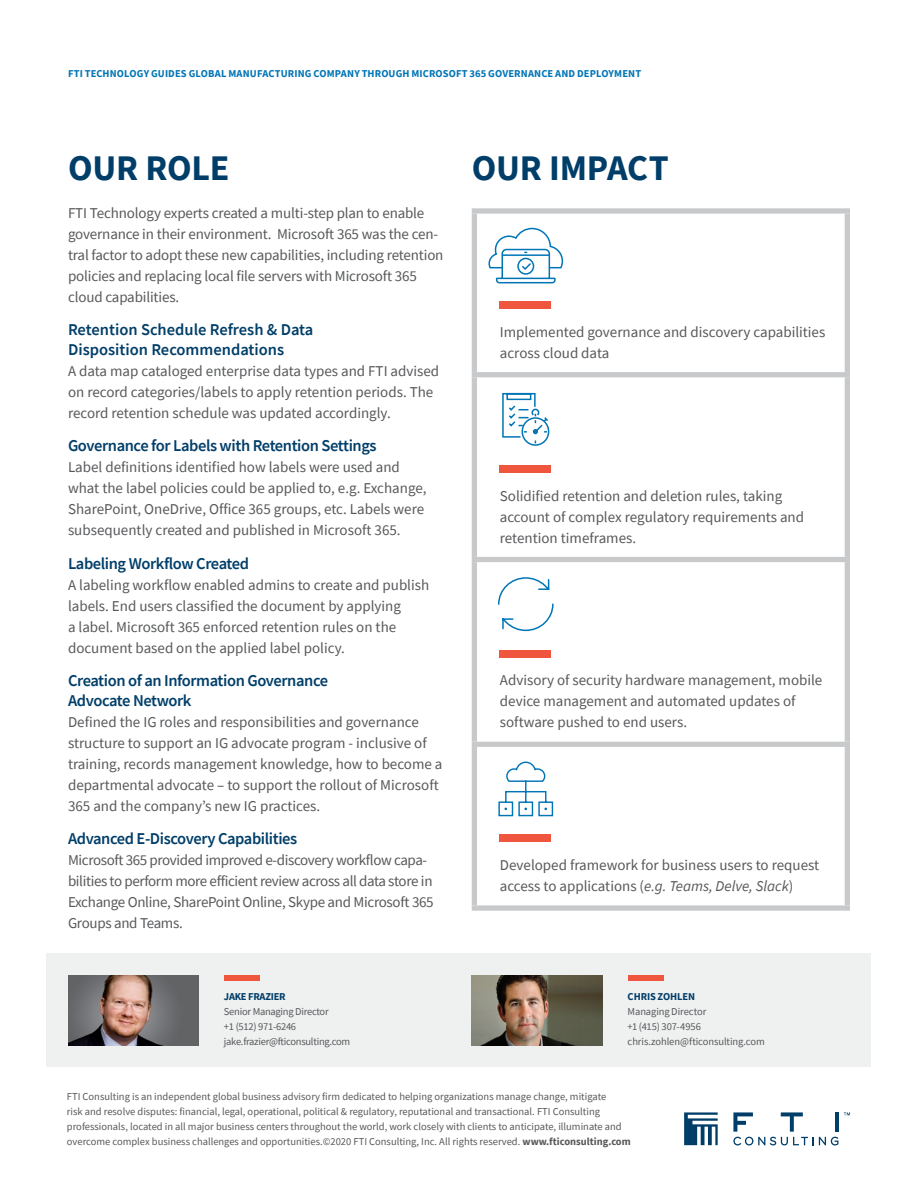
<style>
.page{position:relative;width:918px;height:1188px;background:#fff}
.page>*{position:absolute;margin:0;border:0;box-sizing:border-box;transform-origin:0 0}
.Heading{font:700 36px "Source Sans Pro";letter-spacing:-.005em;color:#003e69}
.Subhead{font:600 16.5px/19.8px "Source Sans Pro";letter-spacing:-.025em;color:#003e69}
.Subhead-2{font:600 16.5px/19.8px "Source Sans Pro";color:#003e69}
.Body_Copy{font:15px/21px "Source Sans Pro";color:#57585a}
.Infographics{font:15px/21px "Source Sans Pro";color:#57585a}
.Body_Copy-2{font:15px/21px "Source Sans Pro";letter-spacing:-.025em;color:#57585a}
.Boilerplate{font:10.5px/15px "Source Sans Pro";color:#57585a}
.Label{font:700 10.5px "Source Sans Pro";letter-spacing:.01em;color:#0075b6}
.Bio_details{font:10.5px "Source Sans Pro";letter-spacing:-.025em;color:#57585a}
.Bio_Name{font:700 10.5px "Source Sans Pro";letter-spacing:-.025em;color:#003e69}
.Boilerplate-2{font:700 10.5px "Source Sans Pro";letter-spacing:-.005em;color:#003e69}
.s1{font-style:italic}
.s2{font-weight:700}
</style>
<div class="page">
<div style="left:47px;top:953px;width:824px;height:114px;background:#eff0f0"></div>
<svg style="left:684px;top:1112px;width:34px;height:33px"></svg>
<svg style="left:844px;top:1112px;width:6px;height:3px"></svg>
<hr style="left:835px;top:1112px;width:4px;height:20px;background:#003e69">
<svg style="left:733px;top:1112px;width:105px;height:33px"></svg>
<div style="left:224px;top:976px;width:36px;height:5px;background:#f0553e"></div>
<div style="left:628px;top:976px;width:36px;height:5px;background:#f0553e"></div>
<div style="left:472px;top:208px;width:378px;height:6px;background:#c7c9ca"></div>
<div style="left:472px;top:214px;width:5px;height:158px;background:#c7c9ca"></div>
<div style="left:845px;top:214px;width:5px;height:158px;background:#c7c9ca"></div>
<div style="left:472px;top:372px;width:378px;height:5px;background:#c7c9ca"></div>
<div style="left:472px;top:377px;width:5px;height:180px;background:#c7c9ca"></div>
<div style="left:845px;top:377px;width:5px;height:180px;background:#c7c9ca"></div>
<div style="left:472px;top:557px;width:378px;height:5px;background:#c7c9ca"></div>
<div style="left:472px;top:562px;width:5px;height:180px;background:#c7c9ca"></div>
<div style="left:845px;top:562px;width:5px;height:180px;background:#c7c9ca"></div>
<div style="left:472px;top:742px;width:378px;height:5px;background:#c7c9ca"></div>
<div style="left:472px;top:747px;width:5px;height:158px;background:#c7c9ca"></div>
<div style="left:845px;top:747px;width:5px;height:158px;background:#c7c9ca"></div>
<div style="left:472px;top:905px;width:378px;height:6px;background:#c7c9ca"></div>
<svg style="left:488px;top:228px;width:76px;height:55px"></svg>
<hr style="left:502px;top:254px;width:47px;height:2px;background:#0075b6">
<div style="left:500px;top:301px;width:51px;height:8px;background:#f0553e"></div>
<svg style="left:502px;top:392px;width:48px;height:54px"></svg>
<div style="left:500px;top:465px;width:51px;height:8px;background:#f0553e"></div>
<svg style="left:498px;top:577px;width:56px;height:55px"></svg>
<div style="left:500px;top:650px;width:51px;height:7px;background:#f0553e"></div>
<svg style="left:498px;top:761px;width:56px;height:56px"></svg>
<div style="left:500px;top:835px;width:51px;height:7px;background:#f0553e"></div>
<img style="left:68px;top:976px;width:130px;height:69px">
<img style="left:472px;top:976px;width:130px;height:69px">
<p class="Label" style="left:68px;top:66px;width:575px">FTI TECHNOLOGY GUIDES GLOBAL MANUFACTURING COMPANY THROUGH MICROSOFT 365 GOVERNANCE AND DEPLOYMENT</p>
<p class="Heading" style="left:68px;top:144px;width:163px">OUR ROLE</p>
<p class="Body_Copy" style="left:68px;top:203px;width:377px">FTI Technology experts created a multi-step plan to enable governance in their environment. Microsoft 365 was the cen&shy;tral factor to adopt these new capabilities, including retention policies and replacing local file servers with Microsoft 365 cloud capabilities.</p>
<p class="Subhead-2" style="left:68px;top:320px;width:247px">Retention Schedule Refresh &amp; Data<br>Disposition Recommendations</p>
<p class="Body_Copy" style="left:68px;top:361px;width:373px">A data map cataloged enterprise data types and FTI advised on record categories/labels to apply retention periods. The record retention schedule was updated accordingly.</p>
<p class="Subhead" style="left:68px;top:436px;width:310px">Governance for Labels with Retention Settings</p>
<p class="Body_Copy" style="left:68px;top:457px;width:360px">Label definitions identified how labels were used and what the label policies could be applied to, e.g. Exchange, SharePoint, OneDrive, Office 365 groups, etc. Labels were subsequently created and published in Microsoft 365.</p>
<p class="Subhead" style="left:68px;top:553px;width:183px">Labeling Workflow Created</p>
<p class="Body_Copy" style="left:68px;top:574px;width:363px">A labeling workflow enabled admins to create and publish labels. End users classified the document by applying<br>a label. Microsoft 365 enforced retention rules on the document based on the applied label policy.</p>
<p class="Subhead" style="left:68px;top:671px;width:262px">Creation of an Information Governance<br>Advocate Network</p>
<p class="Body_Copy" style="left:68px;top:711px;width:376px">Defined the IG roles and responsibilities and governance structure to support an IG advocate program - inclusive of training, records management knowledge, how to become a departmental advocate – to support the rollout of Microsoft 365 and the company’s new IG practices.</p>
<p class="Subhead" style="left:68px;top:829px;width:231px">Advanced E-Discovery Capabilities</p>
<p class="Body_Copy-2" style="left:68px;top:850px;width:367px">Microsoft 365 provided improved e-discovery workflow capa&shy;bilities to perform more efficient review across all data store in Exchange Online, SharePoint Online, Skype and Microsoft 365<br>Groups and Teams.</p>
<p class="Bio_Name" style="left:224px;top:990px;width:63px">JAKE FRAZIER</p>
<p class="Bio_details" style="left:224px;top:1005px;width:106px">Senior Managing Director</p>
<p class="Bio_details" style="left:224px;top:1020px;width:74px">+1 (512) 971-6246</p>
<p class="Bio_details" style="left:224px;top:1035px;width:128px">jake.frazier@fticonsulting.com</p>
<h1 class="Heading" style="left:472px;top:144px;width:199px">OUR IMPACT</h1>
<p class="Infographics" style="left:500px;top:321px;width:327px">Implemented governance and discovery capabilities across cloud data</p>
<p class="Infographics" style="left:500px;top:485px;width:306px">Solidified retention and deletion rules, taking account of complex regulatory requirements and retention timeframes.</p>
<p class="Infographics" style="left:500px;top:670px;width:324px">Advisory of security hardware management, mobile device management and automated updates of software pushed to end users.</p>
<p class="Infographics" style="left:500px;top:854px;width:321px">Developed framework for business users to request access to applications (<span class="s1">e.g. Teams, Delve, Slack</span>)</p>
<p class="Boilerplate-2" style="left:628px;top:990px;width:69px">CHRIS ZOHLEN</p>
<p class="Boilerplate" style="left:628px;top:1004px;width:80px">Managing Director</p>
<p class="Boilerplate" style="left:628px;top:1019px;width:75px">+1 (415) 307-4956</p>
<p class="Boilerplate" style="left:628px;top:1034px;width:139px">chris.zohlen@fticonsulting.com</p>
<p class="Boilerplate" style="left:67px;top:1089px;width:565px">FTI Consulting is an independent global business advisory firm dedicated to helping organizations manage change, mitigate<br>risk and resolve disputes: financial, legal, operational, political &amp; regulatory, reputational and transactional. FTI Consulting professionals, located in all major business centers throughout the world, work closely with clients to anticipate, illuminate and overcome complex business challenges and opportunities.©2020 FTI Consulting, Inc. All rights reserved. <span class="s2">www.fticonsulting.com</span></p>
</div>
